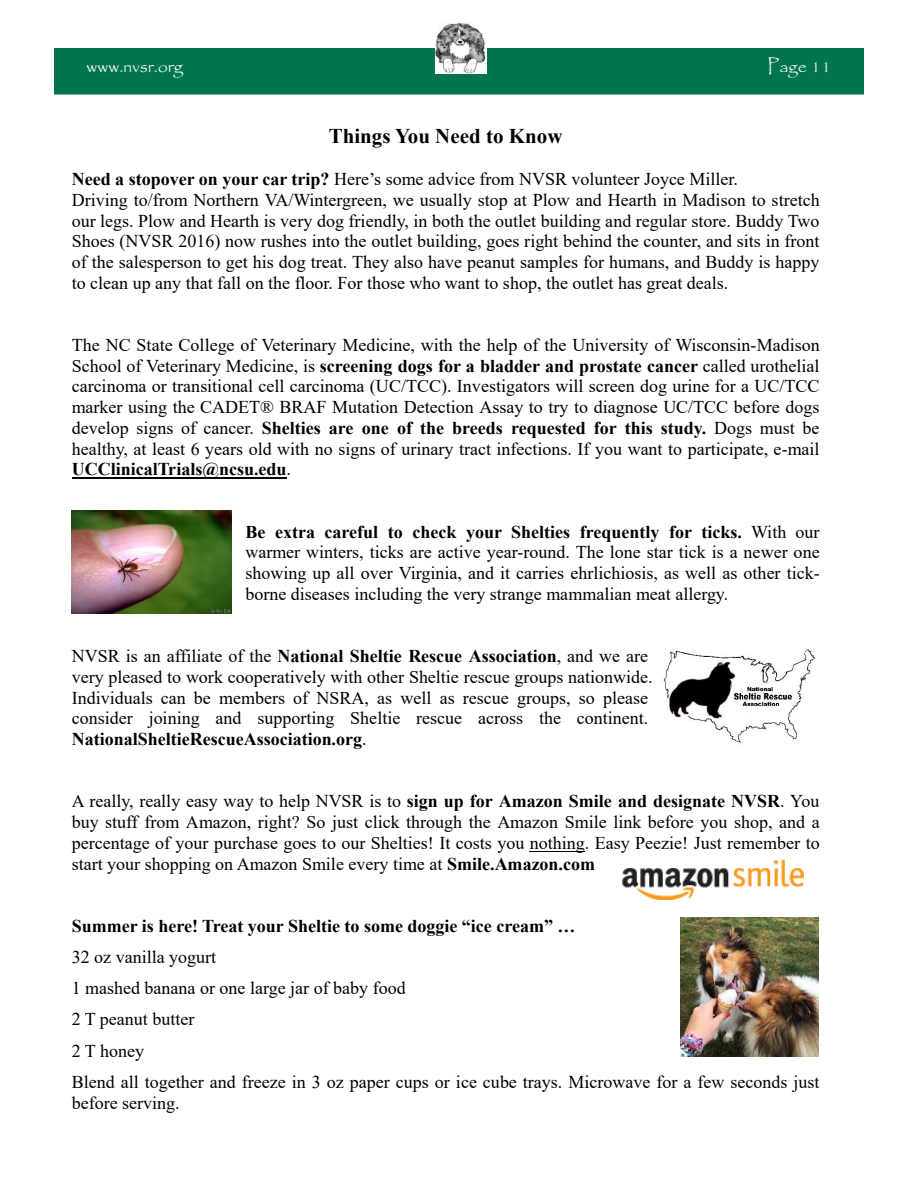
<style>
.page{position:relative;width:918px;height:1188px;background:#fff}
.page>*{position:absolute;margin:0;border:0;box-sizing:border-box;transform-origin:0 0}
.t1{font:700 21px "Times New Roman";color:#000}
.t2{font:18px/20.7px "Times New Roman";color:#000}
.t3{font:18px "Papyrus";color:#fff}
.s1{font-weight:700}
</style>
<div class="page">
<div style="left:54px;top:48px;width:810px;height:46px;background:#00754f"></div>
<img style="left:435px;top:23px;width:52px;height:51px">
<hr style="left:72px;top:477px;width:215px;height:2px;background:#000">
<hr style="left:530px;top:851px;width:55px;height:1px;background:#000">
<img style="left:71px;top:511px;width:161px;height:102px">
<img style="left:663px;top:648px;width:152px;height:95px">
<img style="left:622px;top:859px;width:181px;height:41px">
<img style="left:681px;top:918px;width:138px;height:138px">
<p class="t3" style="left:86px;top:55px;width:98px">www.nvsr.org</p>
<p class="t3" style="left:767px;top:55px;width:66px">Page 11</p>
<p class="t1" style="left:329px;top:121px;width:235px">Things You Need to Know</p>
<p class="t2" style="left:72px;top:168px;width:750px"><span class="s1">Need a stopover on your car trip?</span> Here’s some advice from NVSR volunteer Joyce Miller.<br>Driving to/from Northern VA/Wintergreen, we usually stop at Plow and Hearth in Madison to stretch our legs. Plow and Hearth is very dog friendly, in both the outlet building and regular store. Buddy Two Shoes (NVSR 2016) now rushes into the outlet building, goes right behind the counter, and sits in front of the salesperson to get his dog treat. They also have peanut samples for humans, and Buddy is happy to clean up any that fall on the floor. For those who want to shop, the outlet has great deals.</p>
<p class="t2" style="left:72px;top:334px;width:750px;text-align:justify">The NC State College of Veterinary Medicine, with the help of the University of Wisconsin-Madison School of Veterinary Medicine, is <span class="s1">screening dogs for a bladder and prostate cancer</span> called urothelial carcinoma or transitional cell carcinoma (UC/TCC). Investigators will screen dog urine for a UC/TCC marker using the CADET® BRAF Mutation Detection Assay to try to diagnose UC/TCC before dogs develop signs of cancer. <span class="s1">Shelties are one of the breeds requested for this study.</span> Dogs must be healthy, at least 6 years old with no signs of urinary tract infections. If you want to participate, e-mail <span class="s1">UCClinicalTrials@ncsu.edu</span>.</p>
<p class="t2" style="left:245px;top:521px;width:576px;text-align:justify"><span class="s1">Be extra careful to check your Shelties frequently for ticks.</span> With our warmer winters, ticks are active year-round. The lone star tick is a newer one showing up all over Virginia, and it carries ehrlichiosis, as well as other tick&shy;borne diseases including the very strange mammalian meat allergy.</p>
<p class="t2" style="left:72px;top:645px;width:583px">NVSR is an affiliate of the <span class="s1">National Sheltie Rescue Association</span>, and we are very pleased to work cooperatively with other Sheltie rescue groups nationwide.<br>Individuals can be members of NSRA, as well as rescue groups, so please consider joining and supporting Sheltie rescue across the continent.<br><span class="s1">NationalSheltieRescueAssociation.org</span>.</p>
<p class="t2" style="left:72px;top:790px;width:750px;text-align:justify">A really, really easy way to help NVSR is to <span class="s1">sign up for Amazon Smile and designate NVSR</span>. You buy stuff from Amazon, right? So just click through the Amazon Smile link before you shop, and a percentage of your purchase goes to our Shelties! It costs you nothing. Easy Peezie! Just remember to start your shopping on Amazon Smile every time at <span class="s1">Smile.Amazon.com</span></p>
<p class="t2" style="left:72px;top:910px;width:749px;line-height:31.2px"><span class="s1">Summer is here! Treat your Sheltie to some doggie “ice cream” …<br></span>32 oz vanilla yogurt<br>1 mashed banana or one large jar of baby food<br>2 T peanut butter<br>2 T honey<br>Blend all together and freeze in 3 oz paper cups or ice cube trays. Microwave for a few seconds just</p>
<p class="t2" style="left:72px;top:1092px;width:109px">before serving.</p>
</div>
